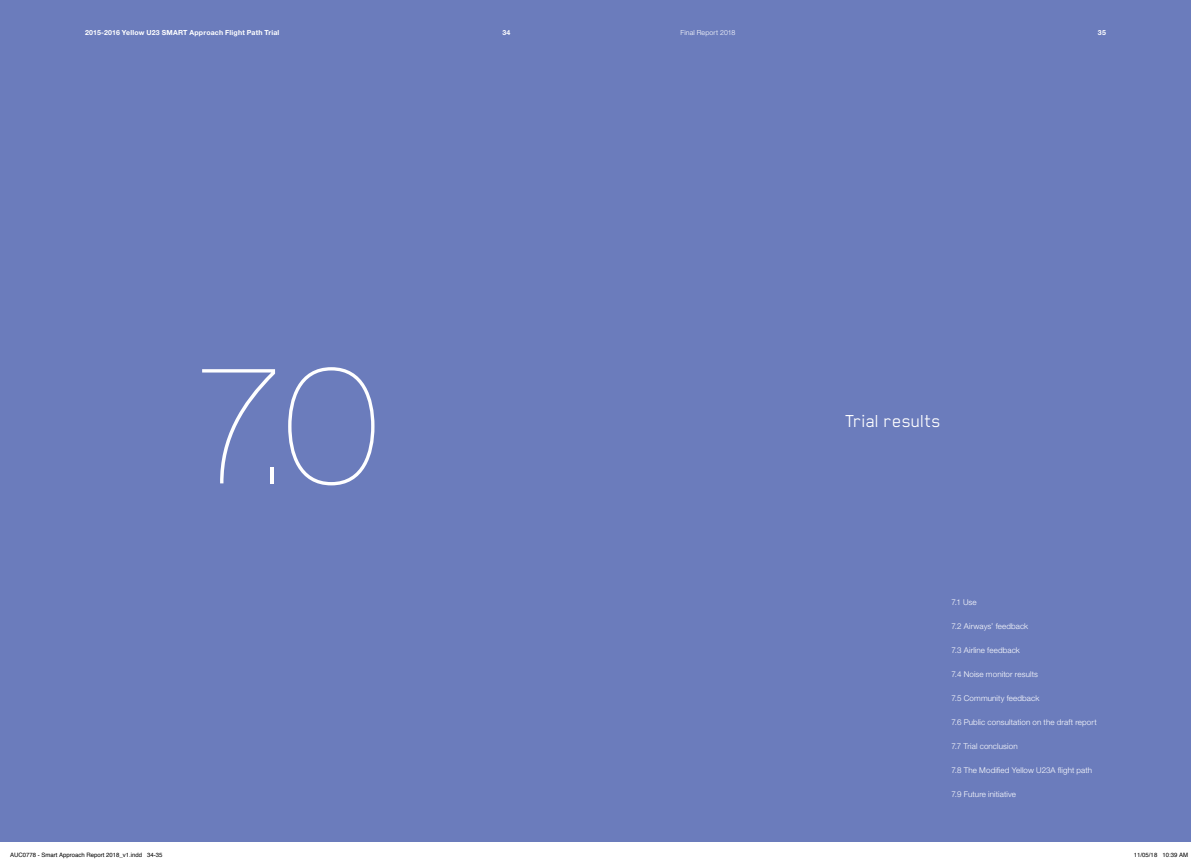
<style>
.page{position:relative;width:1191px;height:860px;background:#fff}
.page>*{position:absolute;margin:0;border:0;box-sizing:border-box;transform-origin:0 0}
.t1{font:200 168px "Helvetica Neue LT Std";color:#fff}
.t2{font:20px "Blender Pro";letter-spacing:.005em;color:#fff}
.t3{font:300 8px "Helvetica Neue LT Std";letter-spacing:.015em;color:#fff}
.t4{font:700 7px "Helvetica Neue LT Std";letter-spacing:.025em;color:#fff}
.t5{font:300 7px "Helvetica Neue LT Std";letter-spacing:.02em;color:#fff}
.t6{font:6px "Helvetica";color:#000}
</style>
<div class="page">
<div style="left:0;top:0;width:1191px;height:842px;background:#6b7cbc"></div>
<p class="t4" style="left:85px;top:29px;width:196px">2015-2016 Yellow U23 SMART Approach Flight Path Trial</p>
<p class="t4" style="left:502px;top:29px;width:10px">34</p>
<p class="t5" style="left:680px;top:29px;width:56px">Final Report 2018</p>
<p class="t4" style="left:1097px;top:29px;width:10px">35</p>
<h1 class="t1" style="left:192px;top:327px;width:188px">7.0</h1>
<h2 class="t2" style="left:845px;top:410px;width:97px">Trial results</h2>
<p class="t3" style="left:951px;top:597px;width:27px">7.1 Use</p>
<p class="t3" style="left:951px;top:621px;width:78px">7.2 Airways’ feedback</p>
<p class="t3" style="left:951px;top:645px;width:70px">7.3 Airline feedback</p>
<p class="t3" style="left:951px;top:669px;width:88px">7.4 Noise monitor results</p>
<p class="t3" style="left:951px;top:693px;width:89px">7.5 Community feedback</p>
<p class="t3" style="left:951px;top:717px;width:147px">7.6 Public consultation on the draft report</p>
<p class="t3" style="left:951px;top:741px;width:68px">7.7 Trial conclusion</p>
<p class="t3" style="left:951px;top:765px;width:142px">7.8 The Modified Yellow U23A flight path</p>
<p class="t3" style="left:951px;top:789px;width:66px">7.9 Future initiative</p>
<p class="t6" style="left:10px;top:850px;width:154px">AUC0778 - Smart Approach Report 2018_v1.indd 34-35</p>
<p class="t6" style="left:1134px;top:850px;width:56px">11/05/18 10:39 AM</p>
</div>
